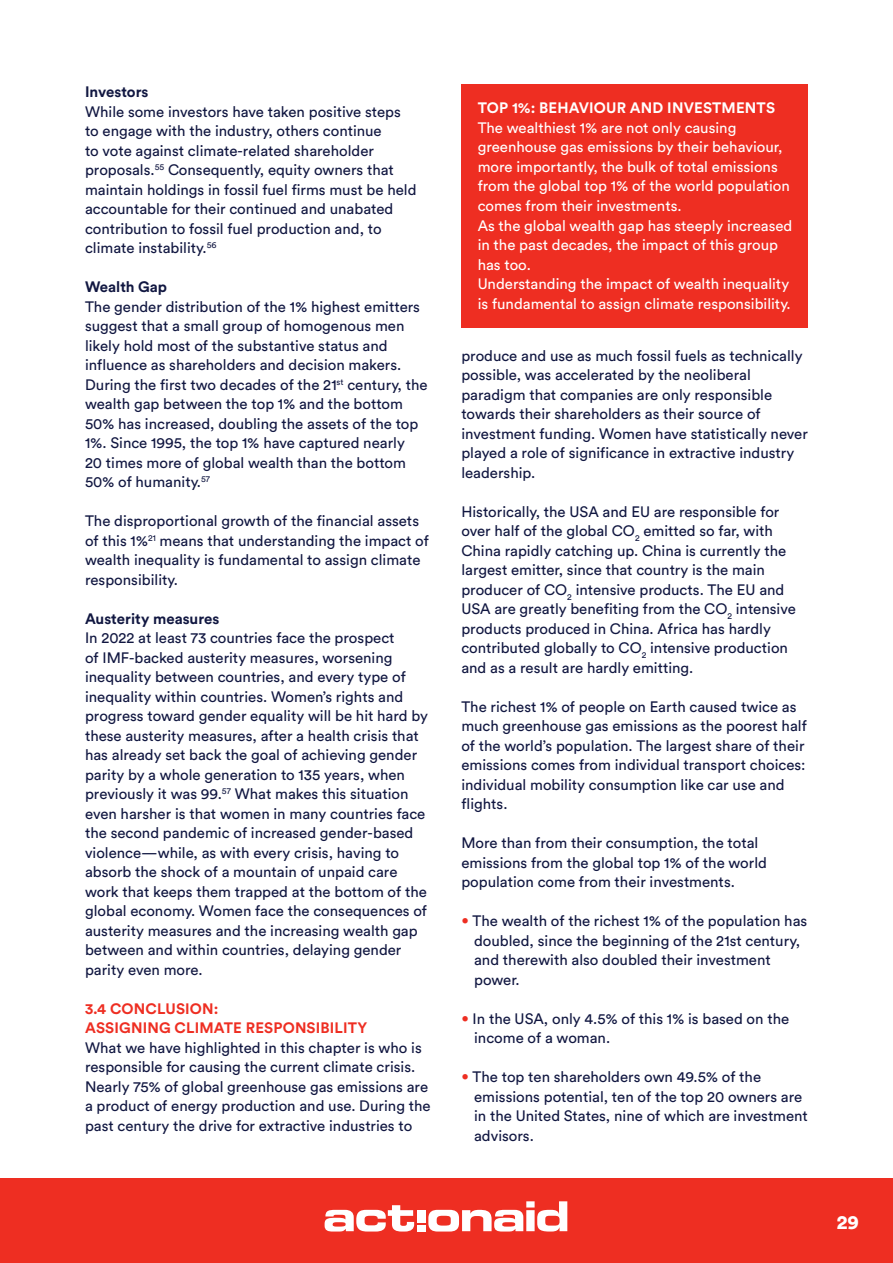
<style>
.page{position:relative;width:893px;height:1263px;background:#fff}
.page>*{position:absolute;margin:0;border:0;box-sizing:border-box;transform-origin:0 0}
.t1{font:900 19.5px "Circular Std";color:#fff}
.t2{font:15px/19.5px "Circular Std";color:#111741}
.t3{font:15px/19.5px "Circular Std";color:#fff}
.t4{font:700 15px "Circular Std";letter-spacing:.01em;color:#ee2e22}
.t5{font:700 15px "Circular Std";color:#111741}
.t6{font:700 15px "Circular Std";letter-spacing:.01em;color:#fff}
.s1{font-family:"Avenir";font-weight:800;color:#ee2e22}
</style>
<div class="page">
<div style="left:0;top:1178px;width:893px;height:85px;background:#ee2e22"></div>
<svg style="left:325px;top:1205px;width:89px;height:26px"></svg>
<svg style="left:428px;top:1201px;width:139px;height:30px"></svg>
<div style="left:417px;top:1210px;width:8px;height:12px;background:#fff"></div>
<div style="left:417px;top:1225px;width:8px;height:6px;background:#fff"></div>
<div style="left:461px;top:84px;width:347px;height:243px;background:#ee2e22"></div>
<p class="t5" style="left:85px;top:82px;width:65px">Investors</p>
<p class="t2" style="left:85px;top:101px;width:333px">While some investors have taken positive steps to engage with the industry, others continue<br>to vote against climate-related shareholder proposals.<sup>55</sup> Consequently, equity owners that maintain holdings in fossil fuel firms must be held accountable for their continued and unabated contribution to fossil fuel production and, to climate instability.<sup>56</sup></p>
<p class="t5" style="left:85px;top:277px;width:84px">Wealth Gap</p>
<p class="t2" style="left:85px;top:296px;width:337px">The gender distribution of the 1% highest emitters suggest that a small group of homogenous men likely hold most of the substantive status and influence as shareholders and decision makers.</p>
<p class="t2" style="left:85px;top:374px;width:344px">During the first two decades of the 21<sup>st</sup> century, the wealth gap between the top 1% and the bottom 50% has increased, doubling the assets of the top 1%. Since 1995, the top 1% have captured nearly</p>
<p class="t2" style="left:85px;top:452px;width:322px">20 times more of global wealth than the bottom<br>50% of humanity.<sup>57</sup></p>
<p class="t2" style="left:85px;top:511px;width:345px">The disproportional growth of the financial assets of this 1%<sup>21</sup> means that understanding the impact of wealth inequality is fundamental to assign climate responsibility.</p>
<p class="t5" style="left:85px;top:609px;width:136px">Austerity measures</p>
<p class="t2" style="left:85px;top:628px;width:344px">In 2022 at least 73 countries face the prospect<br>of IMF-backed austerity measures, worsening inequality between countries, and every type of inequality within countries. Women’s rights and progress toward gender equality will be hit hard by these austerity measures, after a health crisis that has already set back the goal of achieving gender parity by a whole generation to 135 years, when previously it was 99.<sup>57</sup> What makes this situation even harsher is that women in many countries face the second pandemic of increased gender-based violence—while, as with every crisis, having to absorb the shock of a mountain of unpaid care work that keeps them trapped at the bottom of the global economy. Women face the consequences of austerity measures and the increasing wealth gap between and within countries, delaying gender parity even more.</p>
<p class="t4" style="left:85px;top:999px;width:135px">3.4 CONCLUSION:</p>
<p class="t4" style="left:85px;top:1018px;width:284px">ASSIGNING CLIMATE RESPONSIBILITY</p>
<p class="t2" style="left:85px;top:1037px;width:347px">What we have highlighted in this chapter is who is responsible for causing the current climate crisis.<br>Nearly 75% of global greenhouse gas emissions are a product of energy production and use. During the past century the drive for extractive industries to</p>
<p class="t6" style="left:478px;top:99px;width:299px">TOP 1%: BEHAVIOUR AND INVESTMENTS</p>
<p class="t3" style="left:478px;top:118px;width:314px">The wealthiest 1% are not only causing greenhouse gas emissions by their behaviour, more importantly, the bulk of total emissions from the global top 1% of the world population comes from their investments.</p>
<p class="t3" style="left:478px;top:215px;width:316px">As the global wealth gap has steeply increased in the past decades, the impact of this group has too.</p>
<p class="t3" style="left:478px;top:274px;width:315px">Understanding the impact of wealth inequality is fundamental to assign climate responsibility.</p>
<p class="t2" style="left:461px;top:346px;width:348px">produce and use as much fossil fuels as technically possible, was accelerated by the neoliberal paradigm that companies are only responsible towards their shareholders as their source of investment funding. Women have statistically never played a role of significance in extractive industry leadership.</p>
<p class="t2" style="left:461px;top:502px;width:336px">Historically, the USA and EU are responsible for over half of the global CO<sub>2</sub> emitted so far, with China rapidly catching up. China is currently the largest emitter, since that country is the main producer of CO<sub>2</sub> intensive products. The EU and USA are greatly benefiting from the CO<sub>2</sub> intensive products produced in China. Africa has hardly contributed globally to CO<sub>2</sub> intensive production and as a result are hardly emitting.</p>
<p class="t2" style="left:461px;top:697px;width:347px">The richest 1% of people on Earth caused twice as much greenhouse gas emissions as the poorest half of the world’s population. The largest share of their emissions comes from individual transport choices: individual mobility consumption like car use and flights.</p>
<p class="t2" style="left:461px;top:833px;width:307px">More than from their consumption, the total emissions from the global top 1% of the world population come from their investments.</p>
<p class="t2" style="left:461px;top:911px;width:347px"><span class="s1">•</span> The wealth of the richest 1% of the population has</p>
<p class="t2" style="left:474px;top:931px;width:327px">doubled, since the beginning of the 21st century, and therewith also doubled their investment power.</p>
<p class="t2" style="left:461px;top:1009px;width:329px"><span class="s1">•</span> In the USA, only 4.5% of this 1% is based on the</p>
<p class="t2" style="left:474px;top:1028px;width:138px">income of a woman.</p>
<p class="t2" style="left:461px;top:1067px;width:301px"><span class="s1">•</span> The top ten shareholders own 49.5% of the</p>
<p class="t2" style="left:474px;top:1087px;width:335px">emissions potential, ten of the top 20 owners are in the United States, nine of which are investment advisors.</p>
<h1 class="t1" style="left:837px;top:1209px;width:24px">29</h1>
</div>
